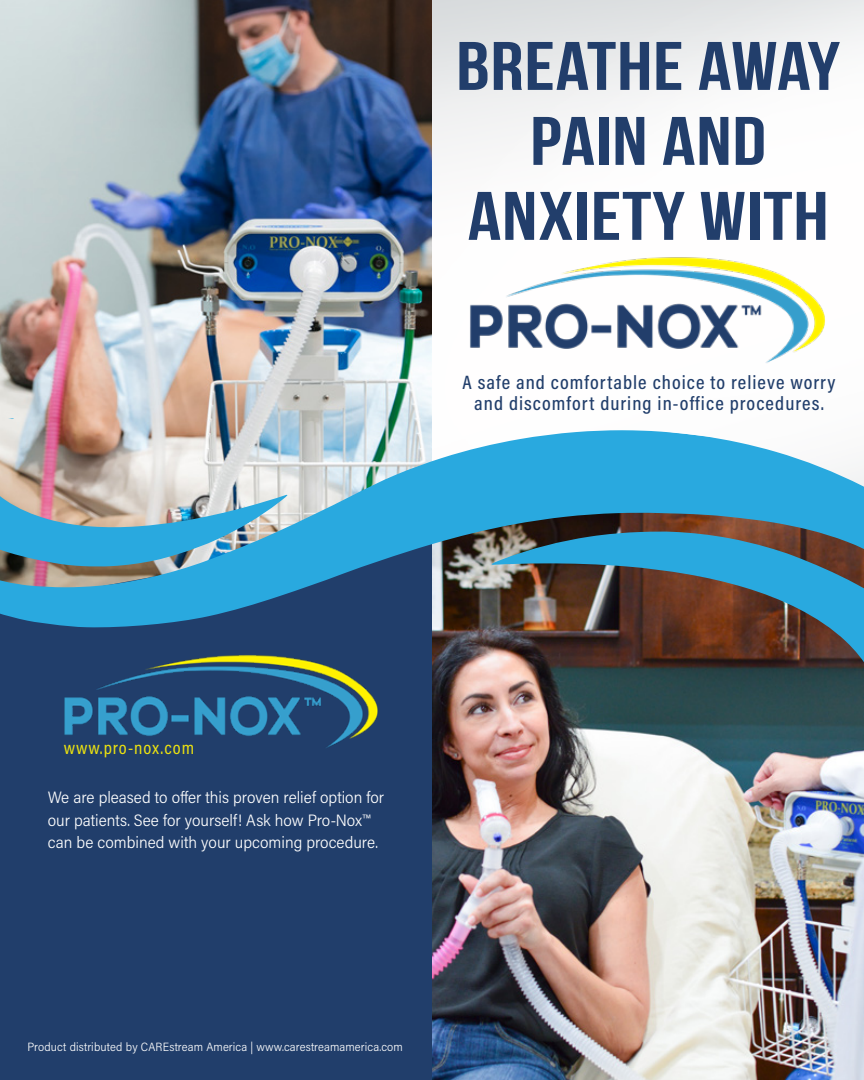
<style>
.page{position:relative;width:864px;height:1080px;background:#fff}
.page>*{position:absolute;margin:0;border:0;box-sizing:border-box;transform-origin:0 0}
.t1{font:700 68.55px/75px "Bebas Neue";letter-spacing:.01em;color:#223e6b;text-align:center;scale:1.2 1}
.t2{font:500 19.5px/21px "Acumin Pro Cond";letter-spacing:.05em;color:#213e6b;text-align:center;scale:1.05 1}
.t3{font:18px "Acumin Pro Cond";letter-spacing:.05em;color:#ece210;scale:1.05 1}
.t4{font:300 16.5px/22.5px "Acumin Pro Semi Cond";color:#fff}
.t5{font:300 12px "Acumin Pro Semi Cond";letter-spacing:.01em;color:#fff}
</style>
<div class="page">
<img style="left:0;top:0;width:432px;height:418px">
<div style="left:0;top:694px;width:432px;height:386px;background:#213e6b"></div>
<img style="left:432px;top:694px;width:432px;height:386px">
<svg style="left:0;top:418px;width:864px;height:276px;background:#549bbf"></svg>
<img style="left:0;top:418px;width:296px;height:172px">
<img style="left:470px;top:510px;width:394px;height:184px">
<img style="left:469px;top:257px;width:357px;height:107px">
<img style="left:50px;top:639px;width:340px;height:125px">
<h1 class="t1" style="left:456px;top:28px;width:322px">BREATHE AWAY<br>PAIN AND<br>ANXIETY WITH</h1>
<p class="t2" style="left:463px;top:371px;width:357px">A safe and comfortable choice to relieve worry and discomfort during in-office procedures.</p>
<p class="t3" style="left:64px;top:737px;width:126px">www.pro-nox.com</p>
<p class="t4" style="left:48px;top:786px;width:338px">We are pleased to offer this proven relief option for our patients. See for yourself! Ask how Pro-Nox™ can be combined with your upcoming procedure.</p>
<p class="t5" style="left:28px;top:1038px;width:377px">Product distributed by CAREstream America | www.carestreamamerica.com</p>
</div>
